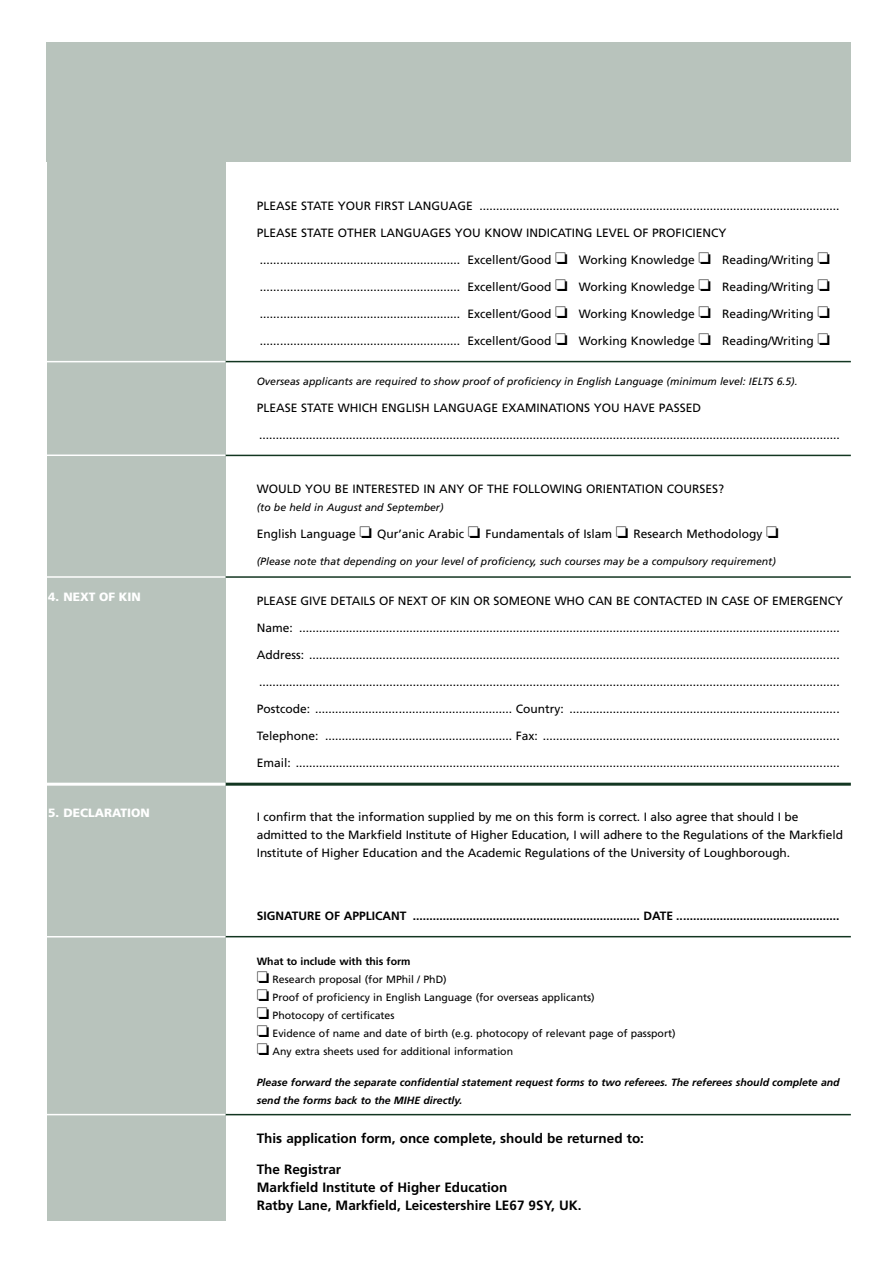
<style>
.page{position:relative;width:893px;height:1263px;background:#fff}
.page>*{position:absolute;margin:0;border:0;box-sizing:border-box;transform-origin:0 0}
.t1{font:700 13.5px/18px "Frutiger";color:#000}
.t2{font:12px/18px "Frutiger";color:#000}
.t3{font:700 12px "Frutiger";color:#000}
.t4{font:900 12px "Frutiger";color:#fff}
.t5{font:10.5px/18px "Frutiger";color:#000}
.t6{font:italic 10.5px "Frutiger";color:#000}
.t7{font:italic 700 10.5px/18px "Frutiger";color:#000}
.s1{font-weight:700}
</style>
<div class="page">
<div style="left:47px;top:43px;width:803px;height:119px;background:#b8c3bc"></div>
<div style="left:47px;top:161px;width:178px;height:1059px;background:#b8c3bc"></div>
<hr style="left:225px;top:361px;width:625px;height:1px;background:#133621">
<hr style="left:225px;top:455px;width:625px;height:1px;background:#133621">
<hr style="left:225px;top:576px;width:625px;height:2px;background:#133621">
<hr style="left:225px;top:936px;width:625px;height:1px;background:#133621">
<hr style="left:225px;top:1114px;width:625px;height:1px;background:#133621">
<hr style="left:225px;top:783px;width:625px;height:3px;background:#133621">
<hr style="left:0;top:783px;width:225px;height:3px;background:#fff">
<hr style="left:0;top:936px;width:225px;height:2px;background:#fff">
<hr style="left:0;top:576px;width:225px;height:2px;background:#fff">
<hr style="left:0;top:455px;width:225px;height:1px;background:#fff">
<hr style="left:0;top:361px;width:225px;height:1px;background:#fff">
<hr style="left:0;top:1114px;width:225px;height:1px;background:#fff">
<p class="t4" style="left:48px;top:592px;width:94px">4. NEXT OF KIN</p>
<p class="t4" style="left:48px;top:808px;width:103px">5. DECLARATION</p>
<p class="t2" style="left:257px;top:198px;width:584px">PLEASE STATE YOUR FIRST LANGUAGE ............................................................................................................</p>
<p class="t2" style="left:257px;top:225px;width:471px">PLEASE STATE OTHER LANGUAGES YOU KNOW INDICATING LEVEL OF PROFICIENCY</p>
<p class="t2" style="left:260px;top:252px;width:571px">............................................................ Excellent/Good ❏ Working Knowledge ❏ Reading/Writing ❏</p>
<p class="t2" style="left:260px;top:279px;width:571px">............................................................ Excellent/Good ❏ Working Knowledge ❏ Reading/Writing ❏</p>
<p class="t2" style="left:260px;top:306px;width:571px">............................................................ Excellent/Good ❏ Working Knowledge ❏ Reading/Writing ❏</p>
<p class="t2" style="left:260px;top:333px;width:571px">............................................................ Excellent/Good ❏ Working Knowledge ❏ Reading/Writing ❏</p>
<p class="t6" style="left:257px;top:377px;width:542px">Overseas applicants are required to show proof of proficiency in English Language (minimum level: IELTS 6.5).</p>
<p class="t2" style="left:257px;top:400px;width:446px">PLEASE STATE WHICH ENGLISH LANGUAGE EXAMINATIONS YOU HAVE PASSED</p>
<p class="t2" style="left:259px;top:427px;width:582px">..............................................................................................................................................................................</p>
<p class="t2" style="left:257px;top:481px;width:469px">WOULD YOU BE INTERESTED IN ANY OF THE FOLLOWING ORIENTATION COURSES?</p>
<p class="t6" style="left:257px;top:503px;width:188px">(to be held in August and September)</p>
<p class="t2" style="left:257px;top:526px;width:523px">English Language ❏ Qur’anic Arabic ❏ Fundamentals of Islam ❏ Research Methodology ❏</p>
<p class="t6" style="left:257px;top:557px;width:520px">(Please note that depending on your level of proficiency, such courses may be a compulsory requirement)</p>
<p class="t2" style="left:257px;top:593px;width:587px">PLEASE GIVE DETAILS OF NEXT OF KIN OR SOMEONE WHO CAN BE CONTACTED IN CASE OF EMERGENCY</p>
<p class="t2" style="left:257px;top:620px;width:584px">Name: ..................................................................................................................................................................</p>
<p class="t2" style="left:257px;top:647px;width:584px">Address: ...............................................................................................................................................................</p>
<p class="t2" style="left:259px;top:674px;width:582px">..............................................................................................................................................................................</p>
<p class="t2" style="left:257px;top:701px;width:584px">Postcode: ........................................................... Country: .................................................................................</p>
<p class="t2" style="left:257px;top:728px;width:584px">Telephone: ........................................................ Fax: .........................................................................................</p>
<p class="t2" style="left:257px;top:755px;width:584px">Email: ...................................................................................................................................................................</p>
<p class="t2" style="left:257px;top:809px;width:587px">I confirm that the information supplied by me on this form is correct. I also agree that should I be admitted to the Markfield Institute of Higher Education, I will adhere to the Regulations of the Markfield<br>Institute of Higher Education and the Academic Regulations of the University of Loughborough.</p>
<p class="t3" style="left:257px;top:911px;width:584px">SIGNATURE OF APPLICANT .................................................................... DATE .................................................</p>
<p class="t5" style="left:257px;top:953px;width:420px"><span class="s1">What to include with this form<br></span>❏ Research proposal (for MPhil / PhD)<br>❏ Proof of proficiency in English Language (for overseas applicants)<br>❏ Photocopy of certificates<br>❏ Evidence of name and date of birth (e.g. photocopy of relevant page of passport) ❏ Any extra sheets used for additional information</p>
<p class="t7" style="left:257px;top:1074px;width:584px">Please forward the separate confidential statement request forms to two referees. The referees should complete and send the forms back to the MIHE directly.</p>
<p class="t1" style="left:257px;top:1131px;width:389px">This application form, once complete, should be returned to:</p>
<p class="t1" style="left:257px;top:1161px;width:326px">The Registrar<br>Markfield Institute of Higher Education<br>Ratby Lane, Markfield, Leicestershire LE67 9SY, UK.</p>
</div>
